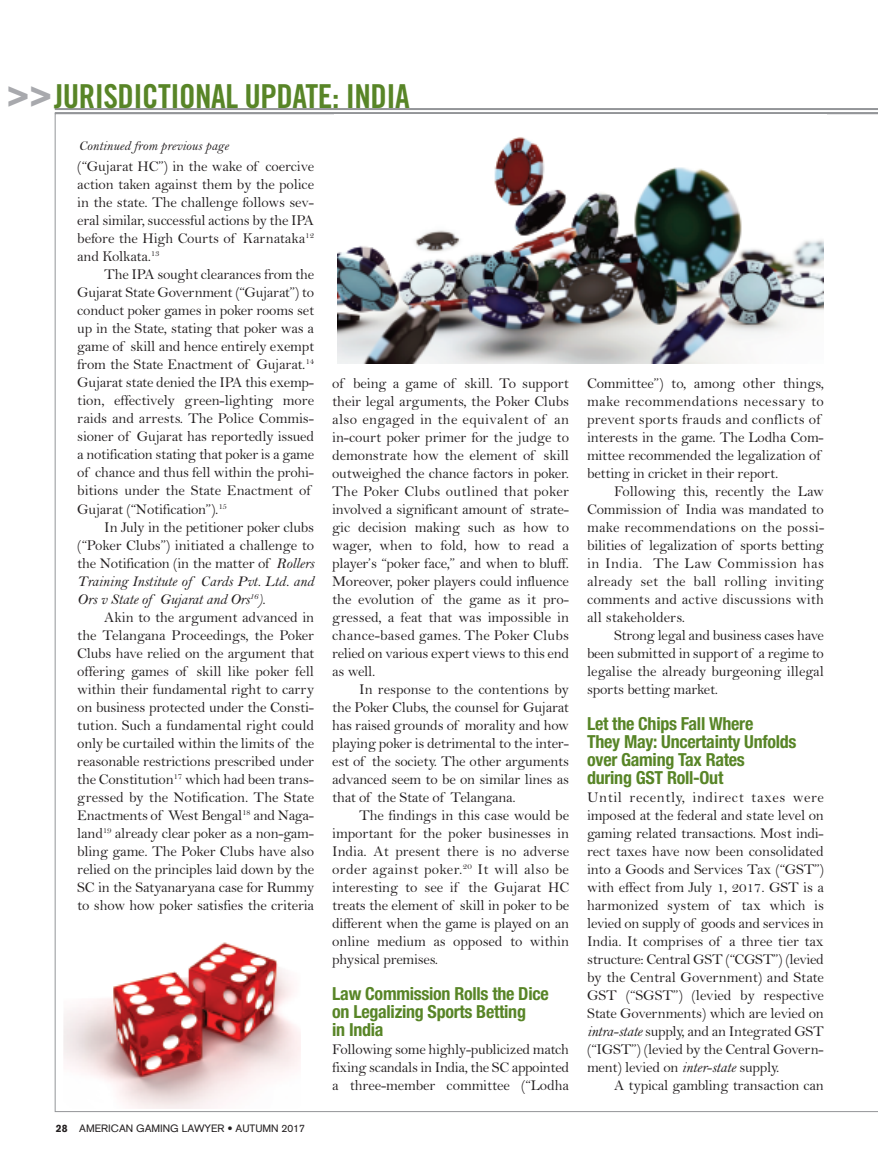
<style>
.page{position:relative;width:878px;height:1175px;background:#fff}
.page>*{position:absolute;margin:0;border:0;box-sizing:border-box;transform-origin:0 0}
.t1{font:33px "Trade Gothic Bold Cond Twenty";letter-spacing:-.015em;color:#588527}
.t2{font:700 condensed 18px/18px "Helvetica Neue";letter-spacing:-.015em;color:#588527}
.t3{font:15px/18px "Bell";letter-spacing:-.015em;color:#231f20;text-align:justify}
.t4{font:15px/18px "Bell MT Italic";letter-spacing:-.01em;color:#231f20}
.t5{font:13.5px "Bell MT Italic";color:#231f20}
.t6{font:10.5px "Akzidenz Grotesk";color:#231f20}
.s1{font-family:"Helvetica Neue";font-weight:800;font-stretch:expanded;font-size:37.65px;color:#a8a9ad}
.s2{font-family:"Bell MT Italic"}
.s3{font-family:"Bell"}
.s4{font-weight:900}
</style>
<div class="page">
<hr style="left:55px;top:108px;width:823px;height:2px;background:#939598">
<hr style="left:55px;top:112px;width:823px;height:2px;background:#939598">
<img style="left:63px;top:942px;width:238px;height:166px">
<img style="left:338px;top:137px;width:485px;height:226px">
<h1 class="t1" style="left:7px;top:84px;width:404px"><span class="s1">&gt;&gt;</span>JURISDICTIONAL UPDATE: INDIA</h1>
<p class="t5" style="left:79px;top:137px;width:151px">Continued from previous page</p>
<p class="t3" style="left:77px;top:157px;width:238px">(“Gujarat HC”) in the wake of coercive action taken against them by the police in the state. The challenge follows sev&shy;eral similar, successful actions by the IPA before the High Courts of Karnataka<sup>12 </sup>and Kolkata.<sup>13</sup></p>
<p class="t3" style="left:77px;top:265px;width:238px;text-align:left;text-indent:27px">The IPA sought clearances from the Gujarat State Government (“Gujarat”) to conduct poker games in poker rooms set up in the State, stating that poker was a game of skill and hence entirely exempt from the State Enactment of Gujarat.<sup>14<br></sup>Gujarat state denied the IPA this exemp&shy;tion, effectively green-lighting more raids and arrests. The Police Commis&shy;sioner of Gujarat has reportedly issued a notification stating that poker is a game of chance and thus fell within the prohi&shy;bitions under the State Enactment of Gujarat (“Notification”).<sup>15</sup></p>
<p class="t3" style="left:77px;top:517px;width:238px;text-indent:27px">In July in the petitioner poker clubs (“Poker Clubs”) initiated a challenge to the Notification (in the matter of <span class="s2">Rollers</span></p>
<p class="t4" style="left:77px;top:571px;width:238px">Training Institute of Cards Pvt. Ltd. and<br>Ors v State of Gujarat and Ors<sup>16</sup>)<span class="s3">.</span></p>
<p class="t3" style="left:77px;top:607px;width:238px;text-indent:27px">Akin to the argument advanced in the Telangana Proceedings, the Poker Clubs have relied on the argument that offering games of skill like poker fell within their fundamental right to carry on business protected under the Consti&shy;tution. Such a fundamental right could only be curtailed within the limits of the reasonable restrictions prescribed under the Constitution<sup>17</sup> which had been trans&shy;gressed by the Notification. The State Enactments of West Bengal<sup>18</sup> and Naga&shy;land<sup>19</sup> already clear poker as a non-gam&shy;bling game. The Poker Clubs have also relied on the principles laid down by the SC in the Satyanaryana case for Rummy to show how poker satisfies the criteria</p>
<p class="t6" style="left:56px;top:1124px;width:250px"><span class="s4">28</span> AMERICAN GAMING LAWYER • AUTUMN 2017</p>
<p class="t3" style="left:332px;top:374px;width:238px">of being a game of skill. To support their legal arguments, the Poker Clubs also engaged in the equivalent of an in-court poker primer for the judge to demonstrate how the element of skill outweighed the chance factors in poker.<br>The Poker Clubs outlined that poker involved a significant amount of strate&shy;gic decision making such as how to wager, when to fold, how to read a player’s “poker face,” and when to bluff.<br>Moreover, poker players could influence the evolution of the game as it pro&shy;gressed, a feat that was impossible in chance-based games. The Poker Clubs relied on various expert views to this end as well.</p>
<p class="t3" style="left:332px;top:680px;width:238px;text-indent:27px">In response to the contentions by the Poker Clubs, the counsel for Gujarat has raised grounds of morality and how playing poker is detrimental to the inter&shy;est of the society. The other arguments advanced seem to be on similar lines as that of the State of Telangana.</p>
<p class="t3" style="left:332px;top:806px;width:238px;text-indent:27px">The findings in this case would be important for the poker businesses in India. At present there is no adverse order against poker.<sup>20</sup> It will also be interesting to see if the Gujarat HC treats the element of skill in poker to be different when the game is played on an online medium as opposed to within physical premises.</p>
<p class="t2" style="left:332px;top:986px;width:218px">Law Commission Rolls the Dice on Legalizing Sports Betting<br>in India</p>
<p class="t3" style="left:332px;top:1040px;width:238px">Following some highly-publicized match fixing scandals in India, the SC appointed a three-member committee (“Lodha</p>
<p class="t3" style="left:587px;top:374px;width:238px;text-align:left">Committee”) to, among other things, make recommendations necessary to prevent sports frauds and conflicts of interests in the game. The Lodha Com&shy;mittee recommended the legalization of betting in cricket in their report.</p>
<p class="t3" style="left:587px;top:482px;width:238px;text-indent:27px">Following this, recently the Law Commission of India was mandated to make recommendations on the possi&shy;bilities of legalization of sports betting in India. The Law Commission has already set the ball rolling inviting comments and active discussions with all stakeholders.</p>
<p class="t3" style="left:587px;top:626px;width:238px;text-indent:27px">Strong legal and business cases have been submitted in support of a regime to legalise the already burgeoning illegal sports betting market.</p>
<p class="t2" style="left:587px;top:716px;width:211px">Let the Chips Fall Where<br>They May: Uncertainty Unfolds over Gaming Tax Rates<br>during GST Roll-Out</p>
<p class="t3" style="left:587px;top:788px;width:238px">Until recently, indirect taxes were imposed at the federal and state level on gaming related transactions. Most indi&shy;rect taxes have now been consolidated into a Goods and Services Tax (“GST”) with effect from July 1, 2017. GST is a harmonized system of tax which is levied on supply of goods and services in India. It comprises of a three tier tax structure: Central GST (“CGST”) (levied by the Central Government) and State GST (“SGST”) (levied by respective State Governments) which are levied on <span class="s2">intra-state</span> supply, and an Integrated GST (“IGST”) (levied by the Central Govern&shy;ment) levied on <span class="s2">inter-state</span> supply.</p>
<p class="t3" style="left:614px;top:1076px;width:211px">A typical gambling transaction can</p>
</div>
